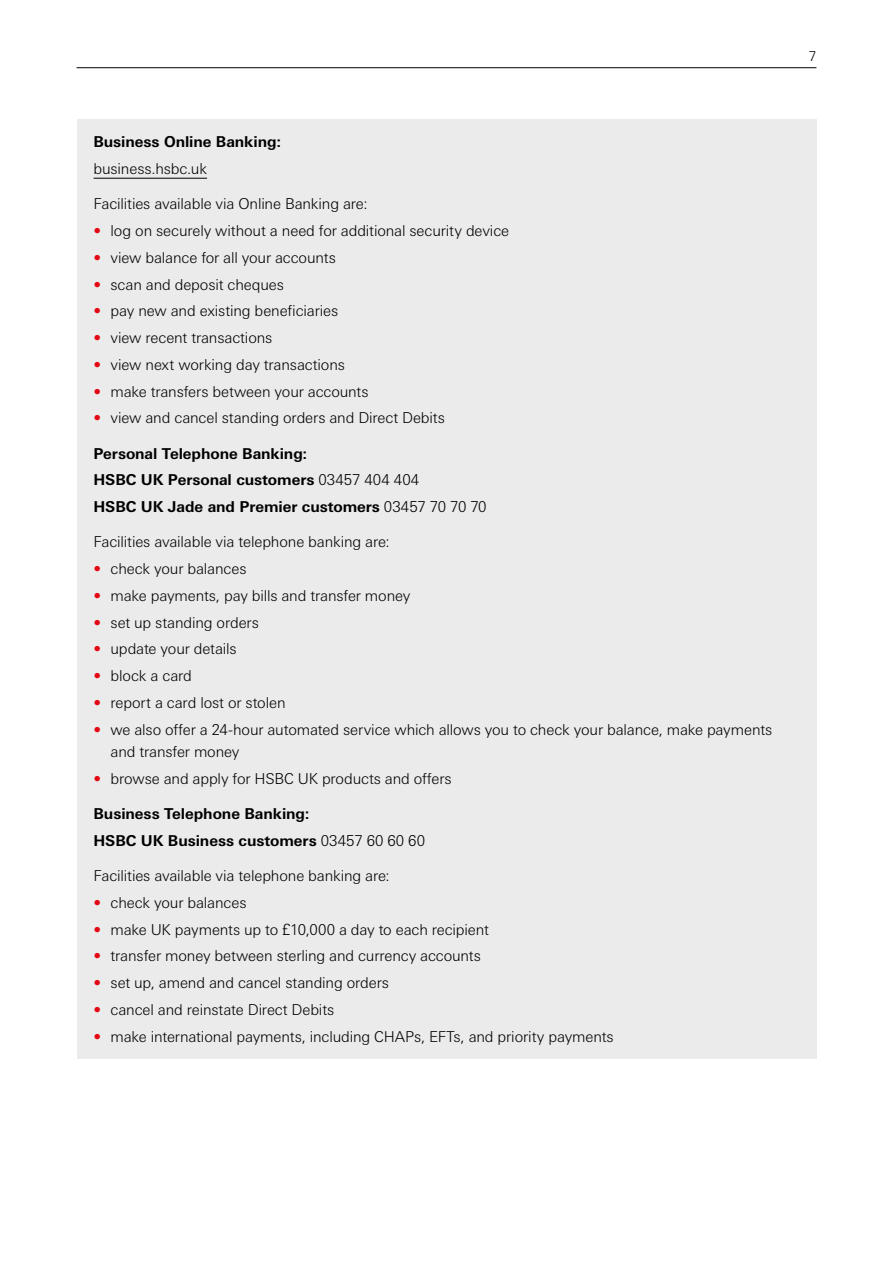
<style>
.page{position:relative;width:893px;height:1263px;background:#fff}
.page>*{position:absolute;margin:0;border:0;box-sizing:border-box;transform-origin:0 0}
.t1{font:300 15px/22.5px "Univers Nextfor HSBC";letter-spacing:-.01em;color:#000}
.t2{font:700 15px/26.7px "Univers Nextfor HSBC";letter-spacing:-.005em;color:#000}
.t3{font:300 13.5px "Univers Nextfor HSBC";color:#000}
.s1{color:#e30613}
.s2{font-weight:300}
</style>
<div class="page">
<div style="left:77px;top:119px;width:739px;height:940px;background:#ebebeb"></div>
<hr style="left:77px;top:67px;width:739px;height:1px;background:#000">
<hr style="left:94px;top:178px;width:113px;height:1px;background:#000">
<h3 class="t2" style="left:93px;top:129px;width:189px">Business Online Banking:</h3>
<p class="t1" style="left:94px;top:157px;width:115px">business.hsbc.uk</p>
<p class="t1" style="left:94px;top:193px;width:276px">Facilities available via Online Banking are:</p>
<p class="t1" style="left:94px;top:219px;width:417px"><span class="s1">•</span> log on securely without a need for additional security device</p>
<p class="t1" style="left:94px;top:246px;width:244px"><span class="s1">•</span> view balance for all your accounts</p>
<p class="t1" style="left:94px;top:273px;width:192px"><span class="s1">•</span> scan and deposit cheques</p>
<p class="t1" style="left:94px;top:300px;width:246px"><span class="s1">•</span> pay new and existing benefciaries</p>
<p class="t1" style="left:94px;top:326px;width:180px"><span class="s1">•</span> view recent transactions</p>
<p class="t1" style="left:94px;top:353px;width:253px"><span class="s1">•</span> view next working day transactions</p>
<p class="t1" style="left:94px;top:380px;width:277px"><span class="s1">•</span> make transfers between your accounts</p>
<p class="t1" style="left:94px;top:407px;width:353px"><span class="s1">•</span> view and cancel standing orders and Direct Debits</p>
<p class="t2" style="left:94px;top:440px;width:395px">Personal Telephone Banking:<br>HSBC UK Personal customers <span class="s2">03457 404 404<br></span>HSBC UK Jade and Premier customers <span class="s2">03457 70 70 70</span></p>
<p class="t1" style="left:94px;top:531px;width:298px">Facilities available via telephone banking are:</p>
<p class="t1" style="left:94px;top:557px;width:154px"><span class="s1">•</span> check your balances</p>
<p class="t1" style="left:94px;top:584px;width:318px"><span class="s1">•</span> make payments, pay bills and transfer money</p>
<p class="t1" style="left:94px;top:611px;width:167px"><span class="s1">•</span> set up standing orders</p>
<p class="t1" style="left:94px;top:638px;width:145px"><span class="s1">•</span> update your details</p>
<p class="t1" style="left:94px;top:664px;width:100px"><span class="s1">•</span> block a card</p>
<p class="t1" style="left:94px;top:691px;width:194px"><span class="s1">•</span> report a card lost or stolen</p>
<p class="t1" style="left:111px;top:718px;width:663px;text-indent:-17px"><span class="s1">•</span> we also ofer a 24-hour automated service which allows you to check your balance, make payments and transfer money</p>
<p class="t1" style="left:94px;top:767px;width:360px"><span class="s1">•</span> browse and apply for HSBC UK products and ofers</p>
<h3 class="t2" style="left:94px;top:800px;width:333px">Business Telephone Banking:<br>HSBC UK Business customers <span class="s2">03457 60 60 60</span></h3>
<p class="t1" style="left:94px;top:864px;width:298px">Facilities available via telephone banking are:</p>
<p class="t1" style="left:94px;top:891px;width:154px"><span class="s1">•</span> check your balances</p>
<p class="t1" style="left:94px;top:918px;width:397px"><span class="s1">•</span> make UK payments up to £10,000 a day to each recipient</p>
<p class="t1" style="left:94px;top:945px;width:389px"><span class="s1">•</span> transfer money between sterling and currency accounts</p>
<p class="t1" style="left:94px;top:971px;width:297px"><span class="s1">•</span> set up, amend and cancel standing orders</p>
<p class="t1" style="left:94px;top:998px;width:242px"><span class="s1">•</span> cancel and reinstate Direct Debits</p>
<p class="t1" style="left:94px;top:1025px;width:522px"><span class="s1">•</span> make international payments, including CHAPs, EFTs, and priority payments</p>
<p class="t3" style="left:809px;top:48px;width:9px">7</p>
</div>
